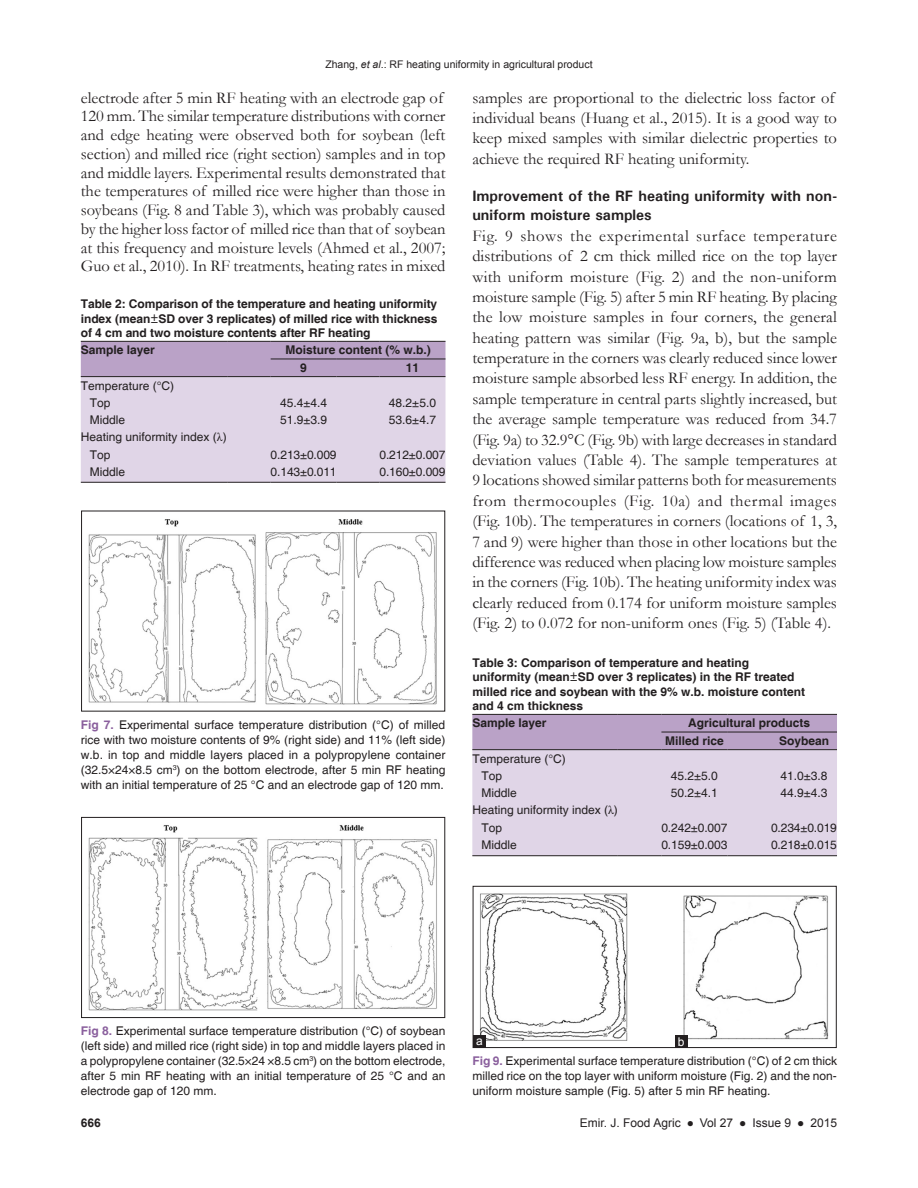
<style>
.page{position:relative;width:918px;height:1188px;background:#fff}
.page>*{position:absolute;margin:0;border:0;box-sizing:border-box;transform-origin:0 0}
.TX{font:16.5px/20.4px "Garamond";color:#231f20}
.t1{font:700 15px/19.6px "Univers";color:#231f20}
.FGC{font:12px/15px "Helvetica";color:#231f20;text-align:justify}
.TT{font:700 12px/14.4px "Helvetica";color:#231f20;text-align:justify}
.TB{font:12px "Helvetica";color:#231f20}
.TCH{font:700 12px "Helvetica";color:#231f20}
.TBL{font:12px "Helvetica";letter-spacing:-.01em;color:#231f20}
.t2{font:12px "Arial";color:#231f20}
.t3{font:700 12px "Arial";color:#231f20}
.LABEL{font:12px "Arial";color:#fff}
.t4{font:10.5px "Arial";color:#231f20}
.s1{font-style:italic}
.s2{font-family:"Garamond"}
.s3{font-family:"Times New Roman"}
.s4{font-weight:700;color:#8a5f9d}
</style>
<div class="page">
<img style="left:88px;top:519px;width:349px;height:186px">
<img style="left:88px;top:825px;width:349px;height:186px">
<div style="left:81px;top:817px;width:364px;height:201px;border:1px solid #231f20"></div>
<svg style="left:81px;top:342px;width:365px;height:140px;background:#d6c8de"></svg>
<hr style="left:81px;top:482px;width:147px;height:1px;background:#231f20">
<hr style="left:228px;top:482px;width:43px;height:1px;background:#231f20">
<hr style="left:271px;top:482px;width:66px;height:1px;background:#231f20">
<hr style="left:337px;top:482px;width:43px;height:1px;background:#231f20">
<hr style="left:380px;top:482px;width:66px;height:1px;background:#231f20">
<hr style="left:271px;top:376px;width:66px;height:1px;background:#231f20">
<hr style="left:337px;top:376px;width:43px;height:1px;background:#231f20">
<hr style="left:380px;top:376px;width:66px;height:1px;background:#231f20">
<hr style="left:271px;top:341px;width:66px;height:1px;background:#231f20">
<hr style="left:337px;top:341px;width:43px;height:1px;background:#231f20">
<hr style="left:380px;top:341px;width:66px;height:1px;background:#231f20">
<hr style="left:81px;top:341px;width:147px;height:1px;background:#231f20">
<hr style="left:228px;top:341px;width:43px;height:1px;background:#231f20">
<hr style="left:81px;top:376px;width:147px;height:1px;background:#231f20">
<hr style="left:228px;top:376px;width:43px;height:1px;background:#231f20">
<hr style="left:271px;top:359px;width:66px;height:1px;background:#231f20">
<hr style="left:337px;top:359px;width:43px;height:1px;background:#231f20">
<hr style="left:380px;top:359px;width:66px;height:1px;background:#231f20">
<svg style="left:472px;top:715px;width:365px;height:140px;background:#d6c8de"></svg>
<hr style="left:472px;top:855px;width:146px;height:1px;background:#231f20">
<hr style="left:618px;top:855px;width:43px;height:1px;background:#231f20">
<hr style="left:661px;top:855px;width:66px;height:1px;background:#231f20">
<hr style="left:727px;top:855px;width:44px;height:1px;background:#231f20">
<hr style="left:771px;top:855px;width:66px;height:1px;background:#231f20">
<hr style="left:472px;top:749px;width:146px;height:1px;background:#231f20">
<hr style="left:618px;top:749px;width:43px;height:1px;background:#231f20">
<hr style="left:661px;top:749px;width:66px;height:1px;background:#231f20">
<hr style="left:727px;top:749px;width:44px;height:1px;background:#231f20">
<hr style="left:771px;top:749px;width:66px;height:1px;background:#231f20">
<hr style="left:661px;top:732px;width:66px;height:1px;background:#231f20">
<hr style="left:727px;top:732px;width:44px;height:1px;background:#231f20">
<hr style="left:771px;top:732px;width:66px;height:1px;background:#231f20">
<hr style="left:472px;top:714px;width:146px;height:1px;background:#231f20">
<hr style="left:618px;top:714px;width:43px;height:1px;background:#231f20">
<hr style="left:661px;top:714px;width:66px;height:1px;background:#231f20">
<hr style="left:727px;top:714px;width:44px;height:1px;background:#231f20">
<hr style="left:771px;top:714px;width:66px;height:1px;background:#231f20">
<img style="left:480px;top:893px;width:349px;height:148px">
<div style="left:473px;top:886px;width:363px;height:162px;border:1px solid #231f20"></div>
<div style="left:675px;top:1035px;width:13px;height:13px;background:#231f20"></div>
<div style="left:473px;top:1035px;width:13px;height:13px;background:#231f20"></div>
<p class="t4" style="left:325px;top:58px;width:269px">Zhang, <span class="s1">et al</span>.: RF heating uniformity in agricultural product</p>
<p class="TX" style="left:81px;top:88px;width:366px;line-height:18.8px">electrode after 5 min RF heating with an electrode gap of 120 mm. The similar temperature distributions with corner and edge heating were observed both for soybean (left section) and milled rice (right section) samples and in top and middle layers. Experimental results demonstrated that the temperatures of milled rice were higher than those in soybeans (Fig. 8 and Table 3), which was probably caused by the higher loss factor of milled rice than that of soybean at this frequency and moisture levels (Ahmed et al., 2007; Guo et al., 2010). In RF treatments, heating rates in mixed</p>
<p class="TX" style="left:472px;top:87px;width:366px">samples are proportional to the dielectric loss factor of individual beans (Huang et al., 2015). It is a good way to keep mixed samples with similar dielectric properties to achieve the required RF heating uniformity.</p>
<h2 class="t1" style="left:472px;top:185px;width:366px">Improvement of the RF heating uniformity with non&shy;uniform moisture samples</h2>
<p class="TX" style="left:472px;top:225px;width:366px;text-align:justify">Fig. 9 shows the experimental surface temperature distributions of 2 cm thick milled rice on the top layer with uniform moisture (Fig. 2) and the non-uniform moisture sample (Fig. 5) after 5 min RF heating. By placing the low moisture samples in four corners, the general heating pattern was similar (Fig. 9a, b), but the sample temperature in the corners was clearly reduced since lower moisture sample absorbed less RF energy. In addition, the sample temperature in central parts slightly increased, but the average sample temperature was reduced from 34.7 (Fig. 9a) to 32.9°C (Fig. 9b) with large decreases in standard deviation values (Table 4). The sample temperatures at 9 locations showed similar patterns both for measurements from thermocouples (Fig. 10a) and thermal images (Fig. 10b). The temperatures in corners (locations of 1, 3, 7 and 9) were higher than those in other locations but the difference was reduced when placing low moisture samples in the corners (Fig. 10b). The heating uniformity index was clearly reduced from 0.174 for uniform moisture samples (Fig. 2) to 0.072 for non-uniform ones (Fig. 5) (Table 4).</p>
<p class="TT" style="left:81px;top:297px;width:358px">Table 2: Comparison of the temperature and heating uniformity index (mean<span class="s2">±</span>SD over 3 replicates) of milled rice with thickness of 4 cm and two moisture contents after RF heating</p>
<p class="TCH" style="left:81px;top:343px;width:76px">Sample layer</p>
<p class="TCH" style="left:285px;top:343px;width:147px">Moisture content (% w.b.)</p>
<p class="TCH" style="left:300px;top:360px;width:8px">9</p>
<p class="TCH" style="left:406px;top:360px;width:15px">11</p>
<p class="TB" style="left:81px;top:378px;width:95px">Temperature (°C)</p>
<p class="TB" style="left:90px;top:396px;width:22px">Top</p>
<p class="TB" style="left:280px;top:396px;width:49px">45.4±4.4</p>
<p class="TB" style="left:389px;top:396px;width:49px">48.2±5.0</p>
<p class="TB" style="left:90px;top:413px;width:37px">Middle</p>
<p class="TB" style="left:280px;top:413px;width:49px">51.9±3.9</p>
<p class="TB" style="left:389px;top:413px;width:49px">53.6±4.7</p>
<p class="TB" style="left:81px;top:430px;width:147px">Heating uniformity index (<span class="s3">λ</span>)</p>
<p class="TB" style="left:90px;top:447px;width:22px">Top</p>
<p class="TB" style="left:271px;top:447px;width:67px">0.213±0.009</p>
<p class="TB" style="left:380px;top:447px;width:67px">0.212±0.007</p>
<p class="TBL" style="left:90px;top:465px;width:37px">Middle</p>
<p class="TBL" style="left:271px;top:465px;width:67px">0.143±0.011</p>
<p class="TBL" style="left:380px;top:465px;width:67px">0.160±0.009</p>
<p class="FGC" style="left:81px;top:718px;width:366px"><span class="s4">Fig 7.</span> Experimental surface temperature distribution (°C) of milled rice with two moisture contents of 9% (right side) and 11% (left side) w.b. in top and middle layers placed in a polypropylene container (32.5×24×8.5 cm<sup>3</sup>) on the bottom electrode, after 5 min RF heating with an initial temperature of 25 °C and an electrode gap of 120 mm.</p>
<p class="TT" style="left:472px;top:656px;width:334px;text-align:left">Table 3: Comparison of temperature and heating uniformity (mean<span class="s2">±</span>SD over 3 replicates) in the RF treated milled rice and soybean with the 9% w.b. moisture content and 4 cm thickness</p>
<p class="TCH" style="left:472px;top:716px;width:76px">Sample layer</p>
<p class="TCH" style="left:688px;top:716px;width:124px">Agricultural products</p>
<p class="TCH" style="left:665px;top:733px;width:60px">Milled rice</p>
<p class="TCH" style="left:779px;top:733px;width:52px">Soybean</p>
<p class="TB" style="left:472px;top:751px;width:95px">Temperature (°C)</p>
<p class="TB" style="left:481px;top:769px;width:22px">Top</p>
<p class="TB" style="left:671px;top:769px;width:49px">45.2±5.0</p>
<p class="TB" style="left:780px;top:769px;width:49px">41.0±3.8</p>
<p class="TB" style="left:481px;top:786px;width:37px">Middle</p>
<p class="TB" style="left:671px;top:786px;width:49px">50.2±4.1</p>
<p class="TB" style="left:780px;top:786px;width:49px">44.9±4.3</p>
<p class="TB" style="left:472px;top:803px;width:147px">Heating uniformity index (<span class="s3">λ</span>)</p>
<p class="TB" style="left:481px;top:821px;width:22px">Top</p>
<p class="TB" style="left:661px;top:821px;width:67px">0.242±0.007</p>
<p class="TB" style="left:771px;top:821px;width:67px">0.234±0.019</p>
<p class="TBL" style="left:481px;top:838px;width:37px">Middle</p>
<p class="TBL" style="left:661px;top:838px;width:67px">0.159±0.003</p>
<p class="TBL" style="left:771px;top:838px;width:67px">0.218±0.015</p>
<p class="FGC" style="left:81px;top:1024px;width:366px"><span class="s4">Fig 8.</span> Experimental surface temperature distribution (°C) of soybean (left side) and milled rice (right side) in top and middle layers placed in a polypropylene container (32.5×24 ×8.5 cm<sup>3</sup>) on the bottom electrode, after 5 min RF heating with an initial temperature of 25 °C and an electrode gap of 120 mm.</p>
<p class="LABEL" style="left:476px;top:1033px;width:8px">a</p>
<p class="LABEL" style="left:678px;top:1034px;width:8px">b</p>
<p class="FGC" style="left:472px;top:1054px;width:366px"><span class="s4">Fig 9.</span> Experimental surface temperature distribution (°C) of 2 cm thick milled rice on the top layer with uniform moisture (Fig. 2) and the non&shy;uniform moisture sample (Fig. 5) after 5 min RF heating.</p>
<p class="t3" style="left:81px;top:1115px;width:22px">666</p>
<p class="t2" style="left:580px;top:1115px;width:259px">Emir. J. Food Agric ● Vol 27 ● Issue 9 ● 2015</p>
</div>
